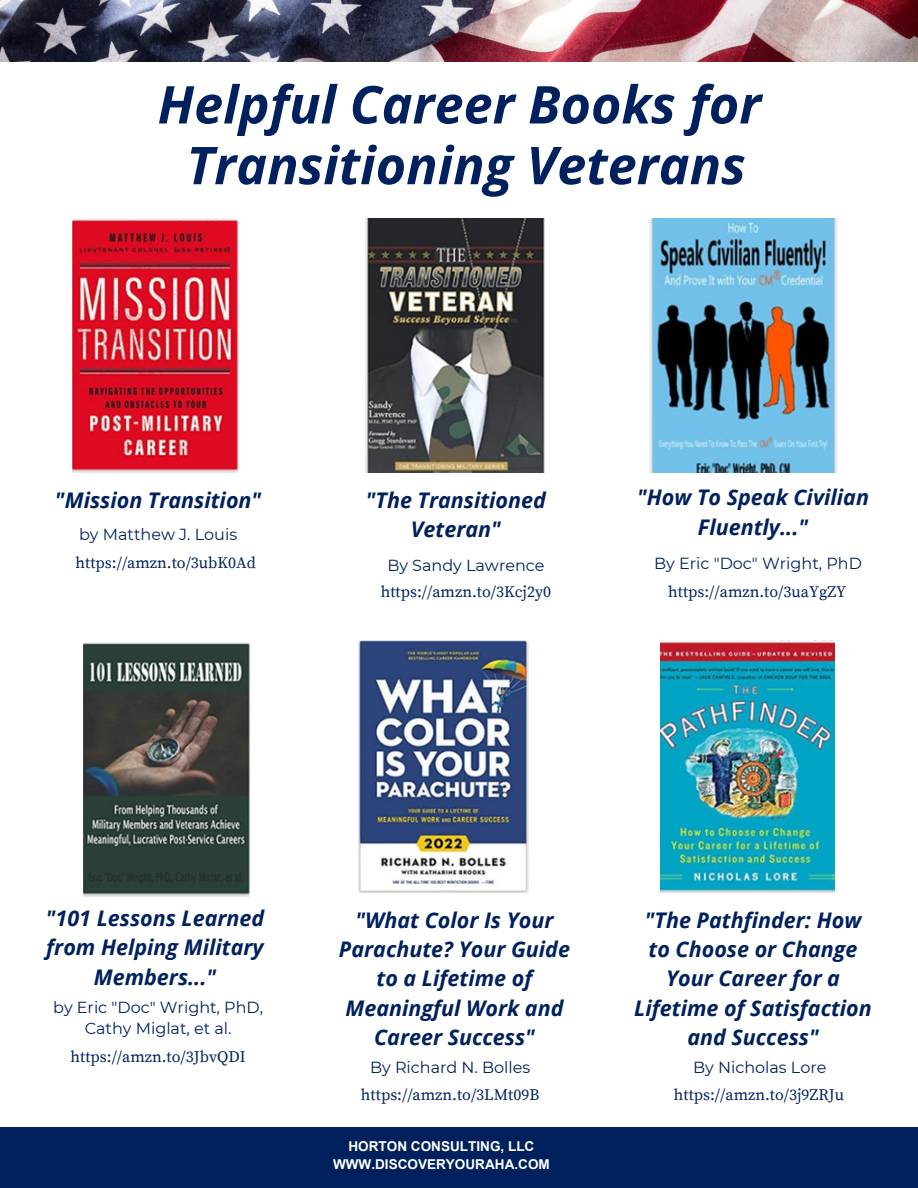
<style>
.page{position:relative;width:918px;height:1188px;background:#fff}
.page>*{position:absolute;margin:0;border:0;box-sizing:border-box;transform-origin:0 0}
.t1{font:italic 700 52.2px "Open Sans";color:#00215e}
.t2{font:italic 700 21.45px/29.2px "Open Sans";color:#00215e;text-align:center}
.t3{font:16.05px "Source Serif Pro";color:#00215e}
.t4{font:16.05px/21.3px "Montserrat";color:#00215e;text-align:center}
.t5{font:700 13.5px "Arial";color:#fff}
</style>
<div class="page">
<img style="left:0;top:0;width:918px;height:62px">
<div style="left:0;top:1127px;width:918px;height:61px;background:#00215e"></div>
<img style="left:72px;top:218px;width:167px;height:254px">
<img style="left:84px;top:642px;width:165px;height:254px">
<img style="left:648px;top:218px;width:189px;height:254px">
<img style="left:365px;top:218px;width:179px;height:254px">
<img style="left:358px;top:640px;width:170px;height:252px">
<img style="left:660px;top:640px;width:175px;height:252px">
<p class="t1" style="left:158px;top:68px;width:605px">Helpful Career Books for</p>
<p class="t1" style="left:187px;top:128px;width:561px">Transitioning Veterans</p>
<p class="t2" style="left:55px;top:485px;width:208px">"Mission Transition"</p>
<p class="t4" style="left:79px;top:523px;width:160px">by Matthew J. Louis</p>
<p class="t3" style="left:76px;top:554px;width:182px">https://amzn.to/3ubK0Ad</p>
<p class="t2" style="left:366px;top:485px;width:182px">"The Transitioned<br>Veteran"</p>
<p class="t4" style="left:387px;top:555px;width:159px">By Sandy Lawrence</p>
<p class="t3" style="left:381px;top:582px;width:172px">https://amzn.to/3Kcj2y0</p>
<p class="t2" style="left:637px;top:483px;width:233px">"How To Speak Civilian<br>Fluently..."</p>
<p class="t4" style="left:654px;top:553px;width:209px">By Eric "Doc" Wright, PhD</p>
<p class="t3" style="left:668px;top:582px;width:180px">https://amzn.to/3uaYgZY</p>
<p class="t2" style="left:46px;top:903px;width:220px">"101 Lessons Learned from Helping Military<br>Members..."</p>
<p class="t4" style="left:53px;top:997px;width:211px">by Eric "Doc" Wright, PhD,<br>Cathy Miglat, et al.</p>
<p class="t3" style="left:71px;top:1048px;width:177px">https://amzn.to/3JbvQDI</p>
<p class="t2" style="left:339px;top:905px;width:233px">"What Color Is Your<br>Parachute? Your Guide to a Lifetime of<br>Meaningful Work and<br>Career Success"</p>
<p class="t4" style="left:370px;top:1056px;width:162px">By Richard N. Bolles</p>
<p class="t3" style="left:361px;top:1085px;width:180px">https://amzn.to/3LMt09B</p>
<p class="t5" style="left:348px;top:1139px;width:187px">HORTON CONSULTING, LLC</p>
<p class="t5" style="left:333px;top:1157px;width:218px">WWW.DISCOVERYOURAHA.COM</p>
<p class="t2" style="left:634px;top:905px;width:239px">"The Pathfinder: How to Choose or Change<br>Your Career for a<br>Lifetime of Satisfaction and Success"</p>
<p class="t4" style="left:693px;top:1056px;width:135px">By Nicholas Lore</p>
<p class="t3" style="left:674px;top:1085px;width:172px">https://amzn.to/3j9ZRJu</p>
</div>
